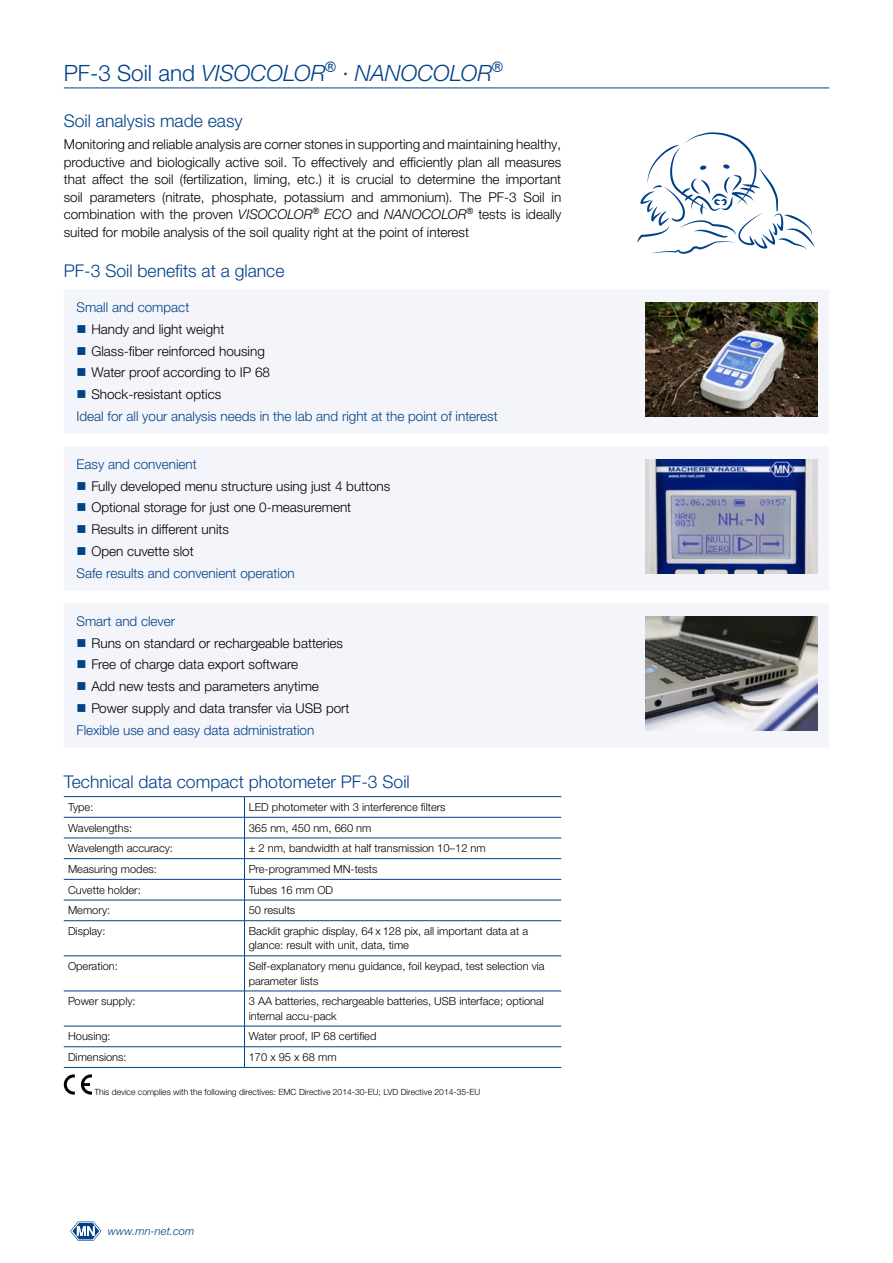
<style>
.page{position:relative;width:893px;height:1263px;background:#fff}
.page>*{position:absolute;margin:0;border:0;box-sizing:border-box;transform-origin:0 0}
.t1{font:italic 300 22.5px "Helvetica Neue LTW1 G";color:#004189}
.t2{font:300 17.55px "Helvetica Neue LTW1 G";color:#004189}
.t3{font:300 13.5px/17.5px "Helvetica Neue LTW1 G";color:#000;text-align:justify}
.t4{font:300 13.5px/21.8px "Helvetica Neue LTW1 G";color:#004189}
.t5{font:300 11.1px/14.4px "Helvetica Neue LTW1 G";color:#000}
.t6{font:italic 300 11.1px "Helvetica Neue LTW1 G";color:#004189}
.t7{font:300 8.55px "Helvetica Neue LTW1 G";color:#000}
.s1{font-style:normal}
.s2{font-style:italic}
.s3{color:#004189}
.s4{color:#000}
</style>
<div class="page">
<hr style="left:64px;top:88px;width:765px;height:1px;background:#004189">
<svg style="left:70px;top:1221px;width:31px;height:20px"></svg>
<div style="left:64px;top:290px;width:765px;height:143px;background:#f3f5fa"></div>
<div style="left:77px;top:316px;width:543px;height:26px;background:#f3f5fa"></div>
<div style="left:77px;top:337px;width:543px;height:27px;background:#f3f5fa"></div>
<div style="left:77px;top:359px;width:543px;height:27px;background:#f3f5fa"></div>
<div style="left:77px;top:381px;width:543px;height:27px;background:#f3f5fa"></div>
<img style="left:645px;top:302px;width:172px;height:115px">
<div style="left:64px;top:447px;width:765px;height:143px;background:#f3f5fa"></div>
<div style="left:77px;top:472px;width:543px;height:27px;background:#f3f5fa"></div>
<div style="left:77px;top:494px;width:543px;height:27px;background:#f3f5fa"></div>
<div style="left:77px;top:516px;width:543px;height:27px;background:#f3f5fa"></div>
<div style="left:77px;top:538px;width:543px;height:26px;background:#f3f5fa"></div>
<img style="left:645px;top:459px;width:172px;height:114px">
<div style="left:64px;top:604px;width:765px;height:143px;background:#f3f5fa"></div>
<div style="left:77px;top:629px;width:543px;height:27px;background:#f3f5fa"></div>
<div style="left:77px;top:651px;width:543px;height:27px;background:#f3f5fa"></div>
<div style="left:77px;top:673px;width:543px;height:27px;background:#f3f5fa"></div>
<div style="left:77px;top:695px;width:543px;height:26px;background:#f3f5fa"></div>
<img style="left:645px;top:616px;width:172px;height:114px">
<hr style="left:244px;top:817px;width:317px;height:1px;background:#004189">
<hr style="left:64px;top:838px;width:180px;height:1px;background:#004189">
<hr style="left:244px;top:838px;width:317px;height:1px;background:#004189">
<hr style="left:64px;top:858px;width:180px;height:1px;background:#004189">
<hr style="left:244px;top:858px;width:317px;height:1px;background:#004189">
<hr style="left:64px;top:817px;width:180px;height:1px;background:#004189">
<hr style="left:244px;top:796px;width:317px;height:1px;background:#004189">
<hr style="left:244px;top:879px;width:317px;height:1px;background:#004189">
<hr style="left:244px;top:900px;width:317px;height:1px;background:#004189">
<hr style="left:244px;top:920px;width:317px;height:1px;background:#004189">
<hr style="left:244px;top:955px;width:317px;height:1px;background:#004189">
<hr style="left:244px;top:991px;width:317px;height:1px;background:#004189">
<hr style="left:244px;top:1026px;width:317px;height:1px;background:#004189">
<hr style="left:244px;top:1046px;width:317px;height:1px;background:#004189">
<hr style="left:244px;top:1067px;width:317px;height:1px;background:#004189">
<hr style="left:64px;top:796px;width:180px;height:1px;background:#004189">
<hr style="left:64px;top:879px;width:180px;height:1px;background:#004189">
<hr style="left:64px;top:900px;width:180px;height:1px;background:#004189">
<svg style="left:244px;top:797px;width:1px;height:123px"></svg>
<hr style="left:64px;top:920px;width:180px;height:1px;background:#004189">
<hr style="left:244px;top:921px;width:1px;height:35px;background:#004189">
<hr style="left:64px;top:955px;width:180px;height:1px;background:#004189">
<hr style="left:244px;top:956px;width:1px;height:35px;background:#004189">
<hr style="left:64px;top:991px;width:180px;height:1px;background:#004189">
<hr style="left:244px;top:991px;width:1px;height:35px;background:#004189">
<hr style="left:64px;top:1026px;width:180px;height:1px;background:#004189">
<hr style="left:64px;top:1046px;width:180px;height:1px;background:#004189">
<svg style="left:244px;top:1026px;width:1px;height:41px"></svg>
<hr style="left:64px;top:1067px;width:180px;height:1px;background:#004189">
<svg style="left:64px;top:1074px;width:11px;height:20px"></svg>
<svg style="left:81px;top:1074px;width:11px;height:20px"></svg>
<svg style="left:637px;top:132px;width:178px;height:122px"></svg>
<h1 class="t1" style="left:64px;top:59px;width:441px"><span class="s1">PF-3 Soil and</span> VISOCOLOR<sup>®</sup> <span class="s1">·</span> NANOCOLOR<sup>®</sup></h1>
<p class="t2" style="left:64px;top:110px;width:180px">Soil analysis made easy</p>
<p class="t3" style="left:64px;top:136px;width:499px">Monitoring and reliable analysis are corner stones in supporting and maintaining healthy, productive and biologically active soil. To effectively and efficiently plan all measures that affect the soil (fertilization, liming, etc.) it is crucial to determine the important soil parameters (nitrate, phosphate, potassium and ammonium). The PF-3 Soil in combination with the proven <span class="s2">VISOCOLOR</span><sup>®</sup> <span class="s2">ECO</span> and <span class="s2">NANOCOLOR</span><sup>®</sup> tests is ideally suited for mobile analysis of the soil quality right at the point of interest</p>
<p class="t2" style="left:64px;top:260px;width:222px">PF-3 Soil benefits at a glance</p>
<p class="t4" style="left:77px;top:296px;width:114px">Small and compact</p>
<p class="t3" style="left:77px;top:320px;width:149px"><span class="s3">■</span> Handy and light weight</p>
<p class="t3" style="left:77px;top:342px;width:190px"><span class="s3">■</span> Glass-fiber reinforced housing</p>
<p class="t3" style="left:77px;top:364px;width:195px"><span class="s3">■</span> Water proof according to IP 68</p>
<p class="t4" style="left:76px;top:383px;width:423px">■ <span class="s4">Shock-resistant optics<br></span>Ideal for all your analysis needs in the lab and right at the point of interest</p>
<p class="t4" style="left:77px;top:453px;width:122px">Easy and convenient</p>
<p class="t3" style="left:77px;top:477px;width:315px"><span class="s3">■</span> Fully developed menu structure using just 4 buttons</p>
<p class="t3" style="left:77px;top:499px;width:276px"><span class="s3">■</span> Optional storage for just one 0-measurement</p>
<p class="t3" style="left:77px;top:521px;width:154px"><span class="s3">■</span> Results in different units</p>
<p class="t4" style="left:76px;top:540px;width:220px">■ <span class="s4">Open cuvette slot<br></span>Safe results and convenient operation</p>
<p class="t4" style="left:77px;top:610px;width:100px">Smart and clever</p>
<p class="t3" style="left:77px;top:634px;width:268px"><span class="s3">■</span> Runs on standard or rechargeable batteries</p>
<p class="t3" style="left:77px;top:656px;width:223px"><span class="s3">■</span> Free of charge data export software</p>
<p class="t3" style="left:77px;top:677px;width:244px"><span class="s3">■</span> Add new tests and parameters anytime</p>
<p class="t3" style="left:76px;top:697px;width:275px;line-height:21.8px"><span class="s3">■</span> Power supply and data transfer via USB port<br><span class="s3">Flexible use and easy data administration</span></p>
<p class="t2" style="left:64px;top:771px;width:348px">Technical data compact photometer PF-3 Soil</p>
<p class="t5" style="left:68px;top:800px;width:27px">Type:</p>
<p class="t5" style="left:249px;top:800px;width:198px">LED photometer with 3 interference filters</p>
<p class="t5" style="left:68px;top:820px;width:66px">Wavelengths:</p>
<p class="t5" style="left:249px;top:820px;width:124px">365 nm, 450 nm, 660 nm</p>
<p class="t5" style="left:68px;top:841px;width:107px">Wavelength accuracy:</p>
<p class="t5" style="left:249px;top:841px;width:239px">± 2 nm, bandwidth at half transmission 10–12 nm</p>
<p class="t5" style="left:68px;top:862px;width:90px">Measuring modes:</p>
<p class="t5" style="left:249px;top:862px;width:130px">Pre-programmed MN-tests</p>
<p class="t5" style="left:68px;top:882px;width:74px">Cuvette holder:</p>
<p class="t5" style="left:249px;top:882px;width:86px">Tubes 16 mm OD</p>
<p class="t5" style="left:68px;top:903px;width:44px">Memory:</p>
<p class="t5" style="left:249px;top:903px;width:48px">50 results</p>
<p class="t5" style="left:68px;top:924px;width:39px">Display:</p>
<p class="t5" style="left:249px;top:924px;width:281px">Backlit graphic display, 64 x 128 pix, all important data at a glance: result with unit, data, time</p>
<p class="t5" style="left:68px;top:959px;width:51px">Operation:</p>
<p class="t5" style="left:249px;top:959px;width:297px">Self-explanatory menu guidance, foil keypad, test selection via parameter lists</p>
<p class="t5" style="left:68px;top:994px;width:69px">Power supply:</p>
<p class="t5" style="left:249px;top:994px;width:297px">3 AA batteries, rechargeable batteries, USB interface; optional internal accu-pack</p>
<p class="t5" style="left:68px;top:1029px;width:44px">Housing:</p>
<p class="t5" style="left:249px;top:1029px;width:129px">Water proof, IP 68 certified</p>
<p class="t5" style="left:68px;top:1050px;width:60px">Dimensions:</p>
<p class="t5" style="left:249px;top:1050px;width:89px">170 x 95 x 68 mm</p>
<p class="t7" style="left:94px;top:1086px;width:387px">This device complies with the following directives: EMC Directive 2014-30-EU; LVD Directive 2014-35-EU</p>
<p class="t6" style="left:108px;top:1224px;width:88px">www.mn-net.com</p>
</div>
